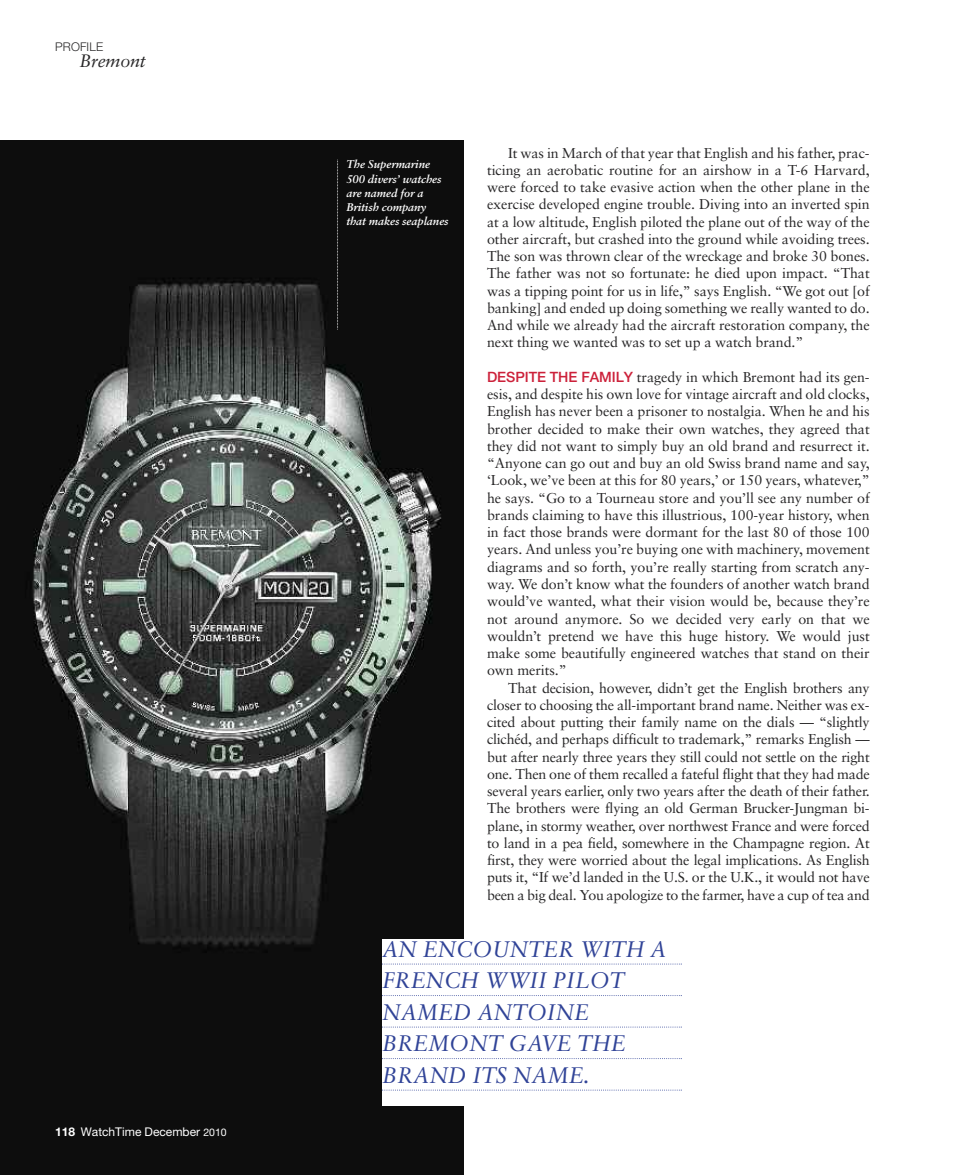
<style>
.page{position:relative;width:972px;height:1175px;background:#fff}
.page>*{position:absolute;margin:0;border:0;box-sizing:border-box;transform-origin:0 0}
.t1{font:italic 22.5px/31.5px "Sabon";letter-spacing:-.005em;color:#304397}
.t2{font:italic 18px "Sabon";letter-spacing:-.015em;color:#272627}
.t3{font:14.25px/17.2px "Sabon";letter-spacing:-.005em;color:#272627;text-align:justify}
.t4{font:12px "Helvetica Neue LT Pro";color:#fff}
.t5{font:300 12px "Helvetica Neue LT Pro";letter-spacing:.01em;color:#272627}
.t6{font:italic 700 11.25px/14.2px "Sabon";letter-spacing:-.005em;color:#fff}
.s1{font-weight:700}
.s2{font-size:10.5px}
.s3{font-family:"Helvetica Neue LT Pro";font-weight:500;color:#cc213a}
</style>
<div class="page">
<img style="left:0;top:140px;width:464px;height:1034px">
<svg style="left:337px;top:160px;width:1px;height:170px"></svg>
<div style="left:382px;top:939px;width:300px;height:167px;background:#fff"></div>
<svg style="left:382px;top:963px;width:300px;height:1px"></svg>
<svg style="left:382px;top:995px;width:300px;height:1px"></svg>
<svg style="left:382px;top:1026px;width:300px;height:1px"></svg>
<svg style="left:382px;top:1058px;width:300px;height:1px"></svg>
<svg style="left:382px;top:1089px;width:300px;height:1px"></svg>
<p class="t5" style="left:55px;top:43px;width:49px">PROFILE</p>
<p class="t2" style="left:79px;top:54px;width:68px">Bremont</p>
<p class="t4" style="left:55px;top:1127px;width:173px"><span class="s1">118</span> WatchTime December <span class="s2">2010</span></p>
<p class="t6" style="left:346px;top:159px;width:104px">The Supermarine<br>500 divers’ watches are named for a<br>British company that makes seaplanes</p>
<p class="t3" style="left:487px;top:146px;width:384px;text-indent:21px">It was in March of that year that English and his father, prac&shy;ticing an aerobatic routine for an airshow in a T-6 Harvard, were forced to take evasive action when the other plane in the exercise developed engine trouble. Diving into an inverted spin at a low altitude, English piloted the plane out of the way of the other aircraft, but crashed into the ground while avoiding trees.<br>The son was thrown clear of the wreckage and broke 30 bones.<br>The father was not so fortunate: he died upon impact. “That was a tipping point for us in life,” says English. “We got out [of banking] and ended up doing something we really wanted to do.<br>And while we already had the aircraft restoration company, the next thing we wanted was to set up a watch brand.”</p>
<p class="t3" style="left:487px;top:370px;width:384px"><span class="s3">DESPITE THE FAMILY</span> tragedy in which Bremont had its gen&shy;esis, and despite his own love for vintage aircraft and old clocks, English has never been a prisoner to nostalgia. When he and his brother decided to make their own watches, they agreed that they did not want to simply buy an old brand and resurrect it. “Anyone can go out and buy an old Swiss brand name and say, ‘Look, we’ve been at this for 80 years,’ or 150 years, whatever,” he says. “Go to a Tourneau store and you’ll see any number of brands claiming to have this illustrious, 100-year history, when in fact those brands were dormant for the last 80 of those 100 years. And unless you’re buying one with machinery, movement diagrams and so forth, you’re really starting from scratch any&shy;way. We don’t know what the founders of another watch brand would’ve wanted, what their vision would be, because they’re not around anymore. So we decided very early on that we wouldn’t pretend we have this huge history. We would just make some beautifully engineered watches that stand on their own merits.”</p>
<p class="t3" style="left:487px;top:680px;width:384px;text-indent:21px">That decision, however, didn’t get the English brothers any closer to choosing the all-important brand name. Neither was ex&shy;cited about putting their family name on the dials — “slightly clichéd, and perhaps difficult to trademark,” remarks English — but after nearly three years they still could not settle on the right one. Then one of them recalled a fateful flight that they had made several years earlier, only two years after the death of their father.<br>The brothers were flying an old German Brucker-Jungman bi&shy;plane, in stormy weather, over northwest France and were forced to land in a pea field, somewhere in the Champagne region. At first, they were worried about the legal implications. As English puts it, “If we’d landed in the U.S. or the U.K., it would not have been a big deal. You apologize to the farmer, have a cup of tea and</p>
<h1 class="t1" style="left:382px;top:935px;width:286px">AN ENCOUNTER WITH A<br>FRENCH WWII PILOT<br>NAMED ANTOINE<br>BREMONT GAVE THE<br>BRAND ITS NAME.</h1>
</div>
